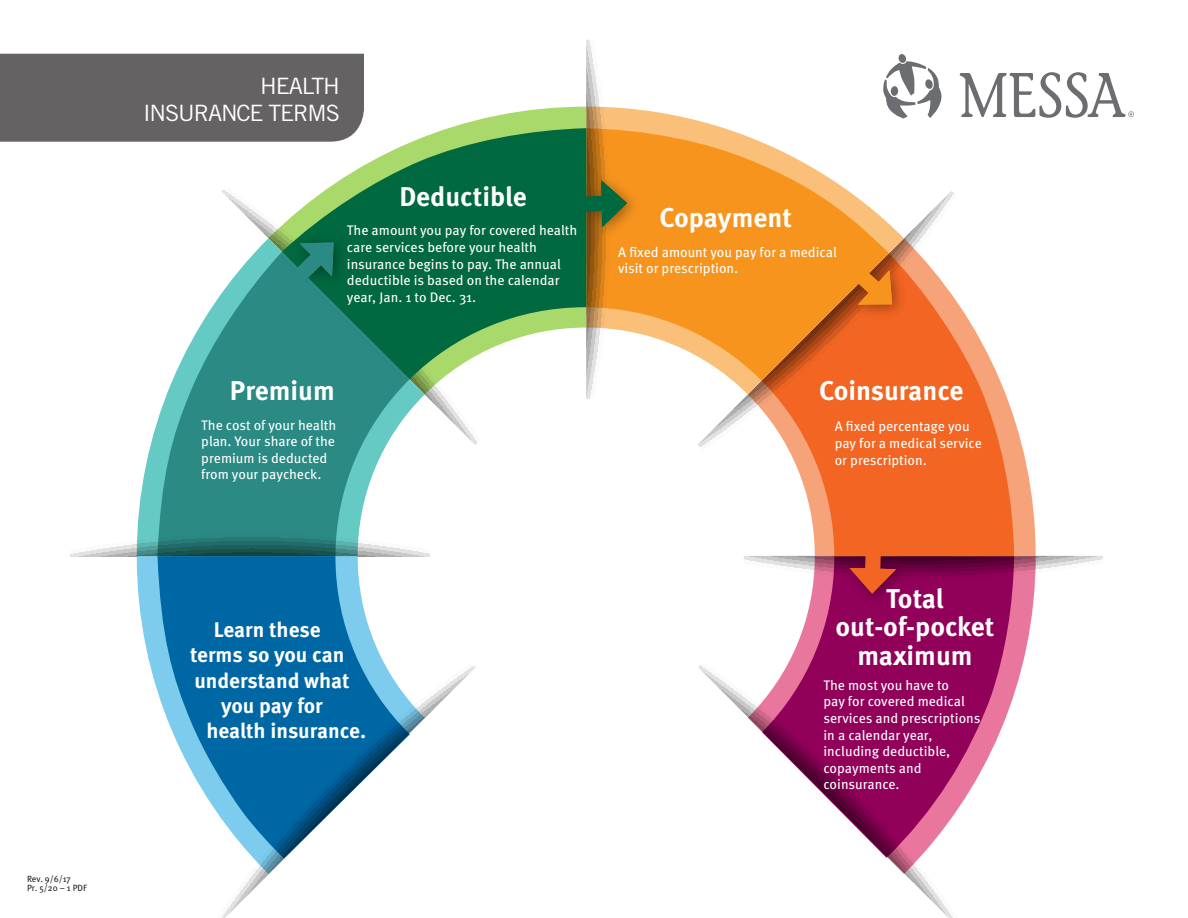
<style>
.page{position:relative;width:1188px;height:918px;background:#fff}
.page>*{position:absolute;margin:0;border:0;box-sizing:border-box;transform-origin:0 0}
.t1{font:700 27.15px/28px "Meta Pro";color:#fff;text-align:center}
.t2{font:22.5px/27px "Trade Gothic LT Std";letter-spacing:-.05em;color:#fff;text-align:right}
.t3{font:700 21.15px "Meta Pro";color:#fff}
.t4{font:13.8px/16.6px "Meta Pro";color:#fff}
.t5{font:9px/9px "Meta Pro";color:#231f20}
</style>
<div class="page">
<svg style="left:883px;top:54px;width:59px;height:64px"></svg>
<div style="left:891px;top:86px;width:7px;height:10px;background:#6c6d70;border-radius:50%"></div>
<svg style="left:960px;top:72px;width:174px;height:46px"></svg>
<svg style="left:1014px;top:580px;width:21px;height:114px;fill:#e9779d"></svg>
<svg style="left:794px;top:580px;width:220px;height:212px;background:#b44080"></svg>
<svg style="left:744px;top:556px;width:359px;height:24px"></svg>
<svg style="left:1014px;top:418px;width:22px;height:138px;fill:#f7a37a"></svg>
<svg style="left:766px;top:321px;width:248px;height:235px;fill:#f26522"></svg>
<svg style="left:698px;top:191px;width:271px;height:271px"></svg>
<svg style="left:610px;top:107px;width:294px;height:287px"></svg>
<svg style="left:610px;top:128px;width:279px;height:253px;fill:#f7941e"></svg>
<svg style="left:586px;top:40px;width:24px;height:359px"></svg>
<svg style="left:449px;top:107px;width:137px;height:21px;fill:#aad96b"></svg>
<svg style="left:222px;top:190px;width:255px;height:255px"></svg>
<svg style="left:137px;top:238px;width:288px;height:294px"></svg>
<svg style="left:157px;top:252px;width:253px;height:280px;fill:#2b8a84"></svg>
<svg style="left:70px;top:532px;width:359px;height:24px"></svg>
<svg style="left:137px;top:556px;width:288px;height:133px"></svg>
<svg style="left:157px;top:556px;width:253px;height:238px;fill:#0067a5"></svg>
<svg style="left:205px;top:650px;width:270px;height:268px"></svg>
<svg style="left:698px;top:650px;width:271px;height:268px"></svg>
<svg style="left:282px;top:128px;width:304px;height:251px;fill:#00693f"></svg>
<img style="left:286px;top:229px;width:67px;height:67px">
<img style="left:576px;top:167px;width:70px;height:79px">
<img style="left:844px;top:257px;width:67px;height:67px">
<img style="left:836px;top:547px;width:79px;height:66px">
<svg style="left:574px;top:180px;width:53px;height:47px;background:#506b2d"></svg>
<svg style="left:291px;top:242px;width:43px;height:43px;background:#1b7a68"></svg>
<svg style="left:848px;top:263px;width:44px;height:42px;background:#da7a1b"></svg>
<svg style="left:850px;top:541px;width:46px;height:53px;background:#bf3d2f"></svg>
<div style="left:0;top:54px;width:364px;height:88px;background:#656263"></div>
<p class="t5" style="left:27px;top:874px;width:62px">Rev. 9/6/17<br>Pr. 5/20 – 1 PDF</p>
<h2 class="t2" style="left:143px;top:72px;width:198px">HEALTH<br>INSURANCE TERMS</h2>
<h1 class="t1" style="left:399px;top:183px;width:129px">Deductible</h1>
<p class="t4" style="left:347px;top:222px;width:232px">The amount you pay for covered health care services before your health insurance begins to pay. The annual deductible is based on the calendar year, Jan. 1 to Dec. 31.</p>
<h1 class="t1" style="left:230px;top:377px;width:106px">Premium</h1>
<p class="t4" style="left:201px;top:416px;width:137px">The cost of your health plan. Your share of the premium is deducted from your paycheck.</p>
<h1 class="t1" style="left:660px;top:204px;width:134px">Copayment</h1>
<p class="t4" style="left:618px;top:244px;width:220px">A fixed amount you pay for a medical visit or prescription.</p>
<h1 class="t1" style="left:819px;top:377px;width:146px">Coinsurance</h1>
<p class="t4" style="left:835px;top:418px;width:149px">A fixed percentage you pay for a medical service or prescription.</p>
<h3 class="t3" style="left:214px;top:616px;width:108px">Learn these</h3>
<h3 class="t3" style="left:190px;top:642px;width:156px">terms so you can</h3>
<h3 class="t3" style="left:194px;top:667px;width:157px">understand what</h3>
<h3 class="t3" style="left:221px;top:692px;width:103px">you pay for</h3>
<h3 class="t3" style="left:206px;top:718px;width:161px">health insurance.</h3>
<h1 class="t1" style="left:836px;top:585px;width:160px">Total out-of-pocket maximum</h1>
<p class="t4" style="left:823px;top:677px;width:158px">The most you have to<br>pay for covered medical services and prescriptions in a calendar year, including deductible, copayments and coinsurance.</p>
</div>
